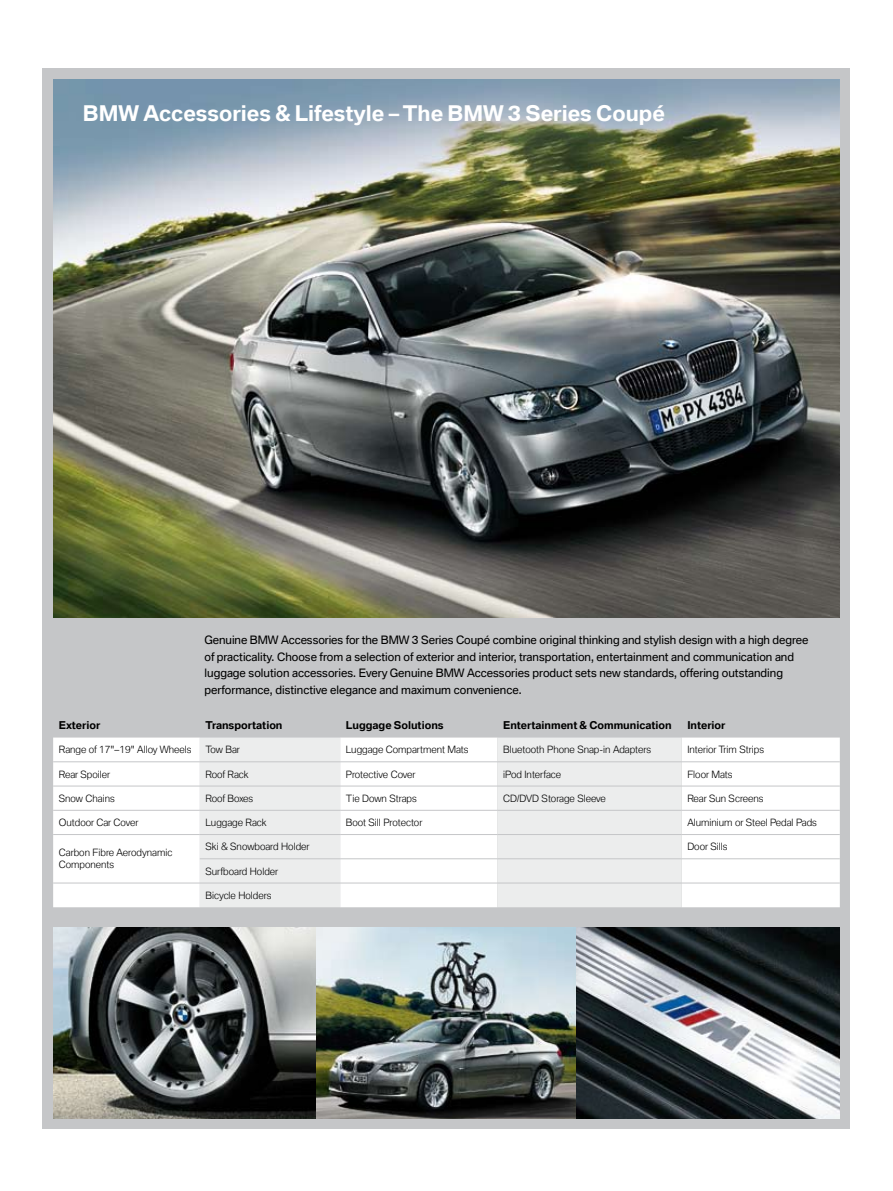
<style>
.page{position:relative;width:893px;height:1191px;background:#fff}
.page>*{position:absolute;margin:0;border:0;box-sizing:border-box;transform-origin:0 0}
.t1{font:300 21px "BMW Type";color:#fff}
.t2{font:11.25px/16.5px "BMW Type";color:#000}
.t3{font:300 10.5px "BMW Type";color:#000}
.t4{font:300 9.75px/12px "BMW Type";color:#000}
</style>
<div class="page">
<div style="left:43px;top:68px;width:807px;height:1061px;background:#c5c6c8"></div>
<img style="left:53px;top:927px;width:524px;height:191px">
<img style="left:53px;top:79px;width:787px;height:538px">
<div style="left:53px;top:737px;width:787px;height:170px;background:#fff"></div>
<svg style="left:200px;top:737px;width:482px;height:170px;background:#f1f2f2"></svg>
<hr style="left:53px;top:761px;width:147px;height:1px;background:#c5c6c8">
<hr style="left:200px;top:761px;width:140px;height:1px;background:#c5c6c8">
<hr style="left:340px;top:761px;width:157px;height:1px;background:#c5c6c8">
<hr style="left:497px;top:761px;width:185px;height:1px;background:#c5c6c8">
<hr style="left:682px;top:761px;width:158px;height:1px;background:#c5c6c8">
<hr style="left:53px;top:785px;width:147px;height:1px;background:#c5c6c8">
<hr style="left:200px;top:785px;width:140px;height:1px;background:#c5c6c8">
<hr style="left:340px;top:785px;width:157px;height:1px;background:#c5c6c8">
<hr style="left:497px;top:785px;width:185px;height:1px;background:#c5c6c8">
<hr style="left:682px;top:785px;width:158px;height:1px;background:#c5c6c8">
<hr style="left:53px;top:810px;width:147px;height:1px;background:#c5c6c8">
<hr style="left:200px;top:810px;width:140px;height:1px;background:#c5c6c8">
<hr style="left:340px;top:810px;width:157px;height:1px;background:#c5c6c8">
<hr style="left:497px;top:810px;width:185px;height:1px;background:#c5c6c8">
<hr style="left:682px;top:810px;width:158px;height:1px;background:#c5c6c8">
<hr style="left:53px;top:834px;width:147px;height:1px;background:#c5c6c8">
<hr style="left:53px;top:882px;width:147px;height:1px;background:#c5c6c8">
<hr style="left:200px;top:834px;width:140px;height:1px;background:#c5c6c8">
<hr style="left:340px;top:834px;width:157px;height:1px;background:#c5c6c8">
<hr style="left:497px;top:834px;width:185px;height:1px;background:#c5c6c8">
<hr style="left:682px;top:834px;width:158px;height:1px;background:#c5c6c8">
<hr style="left:200px;top:858px;width:140px;height:1px;background:#c5c6c8">
<hr style="left:340px;top:858px;width:157px;height:1px;background:#c5c6c8">
<hr style="left:497px;top:858px;width:185px;height:1px;background:#c5c6c8">
<hr style="left:682px;top:858px;width:158px;height:1px;background:#c5c6c8">
<hr style="left:200px;top:882px;width:140px;height:1px;background:#c5c6c8">
<hr style="left:340px;top:882px;width:157px;height:1px;background:#c5c6c8">
<hr style="left:497px;top:882px;width:185px;height:1px;background:#c5c6c8">
<hr style="left:682px;top:882px;width:158px;height:1px;background:#c5c6c8">
<img style="left:577px;top:927px;width:263px;height:191px">
<h1 class="t1" style="left:83px;top:100px;width:583px">BMW Accessories &amp; Lifestyle – The BMW 3 Series Coupé</h1>
<p class="t2" style="left:205px;top:631px;width:605px">Genuine BMW Accessories for the BMW 3 Series Coupé combine original thinking and stylish design with a high degree of practicality. Choose from a selection of exterior and interior, transportation, entertainment and communication and luggage solution accessories. Every Genuine BMW Accessories product sets new standards, offering outstanding performance, distinctive elegance and maximum convenience.</p>
<p class="t3" style="left:59px;top:718px;width:43px">Exterior</p>
<p class="t3" style="left:206px;top:718px;width:78px">Transportation</p>
<p class="t3" style="left:346px;top:718px;width:99px">Luggage Solutions</p>
<p class="t3" style="left:503px;top:718px;width:170px">Entertainment &amp; Communication</p>
<p class="t3" style="left:687px;top:718px;width:40px">Interior</p>
<p class="t4" style="left:59px;top:743px;width:134px">Range of 17"–19" Alloy Wheels</p>
<p class="t4" style="left:206px;top:743px;width:36px">Tow Bar</p>
<p class="t4" style="left:346px;top:743px;width:124px">Luggage Compartment Mats</p>
<p class="t4" style="left:503px;top:743px;width:150px">Bluetooth Phone Snap-in Adapters</p>
<p class="t4" style="left:687px;top:743px;width:78px">Interior Trim Strips</p>
<p class="t4" style="left:59px;top:767px;width:53px">Rear Spoiler</p>
<p class="t4" style="left:206px;top:767px;width:45px">Roof Rack</p>
<p class="t4" style="left:346px;top:767px;width:71px">Protective Cover</p>
<p class="t4" style="left:503px;top:767px;width:59px">iPod Interface</p>
<p class="t4" style="left:687px;top:767px;width:47px">Floor Mats</p>
<p class="t4" style="left:59px;top:792px;width:58px">Snow Chains</p>
<p class="t4" style="left:206px;top:792px;width:49px">Roof Boxes</p>
<p class="t4" style="left:346px;top:792px;width:72px">Tie Down Straps</p>
<p class="t4" style="left:503px;top:792px;width:104px">CD/DVD Storage Sleeve</p>
<p class="t4" style="left:687px;top:792px;width:78px">Rear Sun Screens</p>
<p class="t4" style="left:59px;top:816px;width:81px">Outdoor Car Cover</p>
<p class="t4" style="left:206px;top:816px;width:63px">Luggage Rack</p>
<p class="t4" style="left:346px;top:816px;width:78px">Boot Sill Protector</p>
<p class="t4" style="left:687px;top:816px;width:131px">Aluminium or Steel Pedal Pads</p>
<p class="t4" style="left:59px;top:846px;width:115px">Carbon Fibre Aerodynamic<br>Components</p>
<p class="t4" style="left:206px;top:840px;width:106px">Ski &amp; Snowboard Holder</p>
<p class="t4" style="left:687px;top:840px;width:42px">Door Sills</p>
<p class="t4" style="left:206px;top:864px;width:74px">Surfboard Holder</p>
<p class="t4" style="left:206px;top:889px;width:68px">Bicycle Holders</p>
</div>
